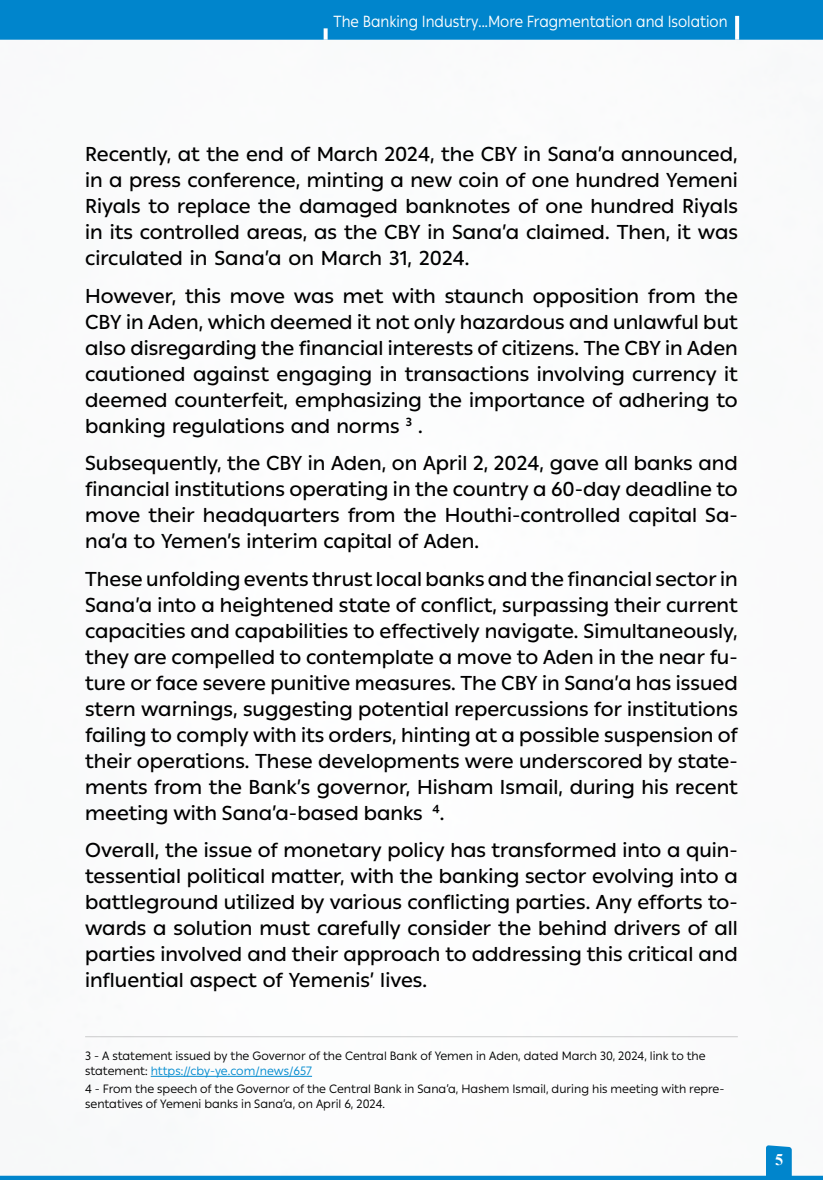
<style>
.page{position:relative;width:823px;height:1180px;background:#fff}
.page>*{position:absolute;margin:0;border:0;box-sizing:border-box;transform-origin:0 0}
.t1{font:500 20px/26px "Ping AR+LT";color:#000;text-align:justify}
.t2{font:700 16.2px "Times New Roman";color:#fff}
.t3{font:16px "Ping AR+LT";color:#fff;scale:.9 1}
.t4{font:12px/15px "Ping AR+LT";color:#000}
.s1{color:#008acf}
</style>
<div class="page">
<div style="left:0;top:0;width:822px;height:40px;background:#0085cc"></div>
<svg style="left:323px;top:28px;width:4px;height:12px"></svg>
<svg style="left:734px;top:16px;width:4px;height:24px"></svg>
<svg style="left:0;top:1145px;width:822px;height:34px"></svg>
<hr style="left:151px;top:1075px;width:161px;height:1px;background:#008acf">
<hr style="left:85px;top:1036px;width:652px;height:1px;background:#000">
<p class="t3" style="left:333px;top:12px;width:439px">The Banking Industry...More Fragmentation and Isolation</p>
<p class="t1" style="left:85px;top:141px;width:654px">Recently, at the end of March 2024, the CBY in Sana’a announced, in a press conference, minting a new coin of one hundred Yemeni Riyals to replace the damaged banknotes of one hundred Riyals in its controlled areas, as the CBY in Sana’a claimed. Then, it was circulated in Sana’a on March 31, 2024.</p>
<p class="t1" style="left:85px;top:283px;width:654px">However, this move was met with staunch opposition from the CBY in Aden, which deemed it not only hazardous and unlawful but also disregarding the financial interests of citizens. The CBY in Aden cautioned against engaging in transactions involving currency it deemed counterfeit, emphasizing the importance of adhering to banking regulations and norms <sup>3</sup> .</p>
<p class="t1" style="left:85px;top:450px;width:653px">Subsequently, the CBY in Aden, on April 2, 2024, gave all banks and financial institutions operating in the country a 60-day deadline to move their headquarters from the Houthi-controlled capital Sa&shy;na’a to Yemen’s interim capital of Aden.</p>
<p class="t1" style="left:85px;top:565px;width:653px">These unfolding events thrust local banks and the financial sector in Sana’a into a heightened state of conflict, surpassing their current capacities and capabilities to effectively navigate. Simultaneously, they are compelled to contemplate a move to Aden in the near fu&shy;ture or face severe punitive measures. The CBY in Sana’a has issued stern warnings, suggesting potential repercussions for institutions failing to comply with its orders, hinting at a possible suspension of their operations. These developments were underscored by state&shy;ments from the Bank’s governor, Hisham Ismail, during his recent meeting with Sana’a-based banks <sup>4</sup>.</p>
<p class="t1" style="left:85px;top:837px;width:654px">Overall, the issue of monetary policy has transformed into a quin&shy;tessential political matter, with the banking sector evolving into a battleground utilized by various conflicting parties. Any efforts to&shy;wards a solution must carefully consider the behind drivers of all parties involved and their approach to addressing this critical and influential aspect of Yemenis’ lives.</p>
<p class="t4" style="left:85px;top:1048px;width:621px">3 - A statement issued by the Governor of the Central Bank of Yemen in Aden, dated March 30, 2024, link to the statement: <span class="s1">https://cby-ye.com/news/657</span></p>
<p class="t4" style="left:85px;top:1081px;width:640px">4 - From the speech of the Governor of the Central Bank in Sana’a, Hashem Ismail, during his meeting with repre&shy;sentatives of Yemeni banks in Sana’a, on April 6, 2024.</p>
<p class="t2" style="left:774px;top:1147px;width:10px">5</p>
</div>
